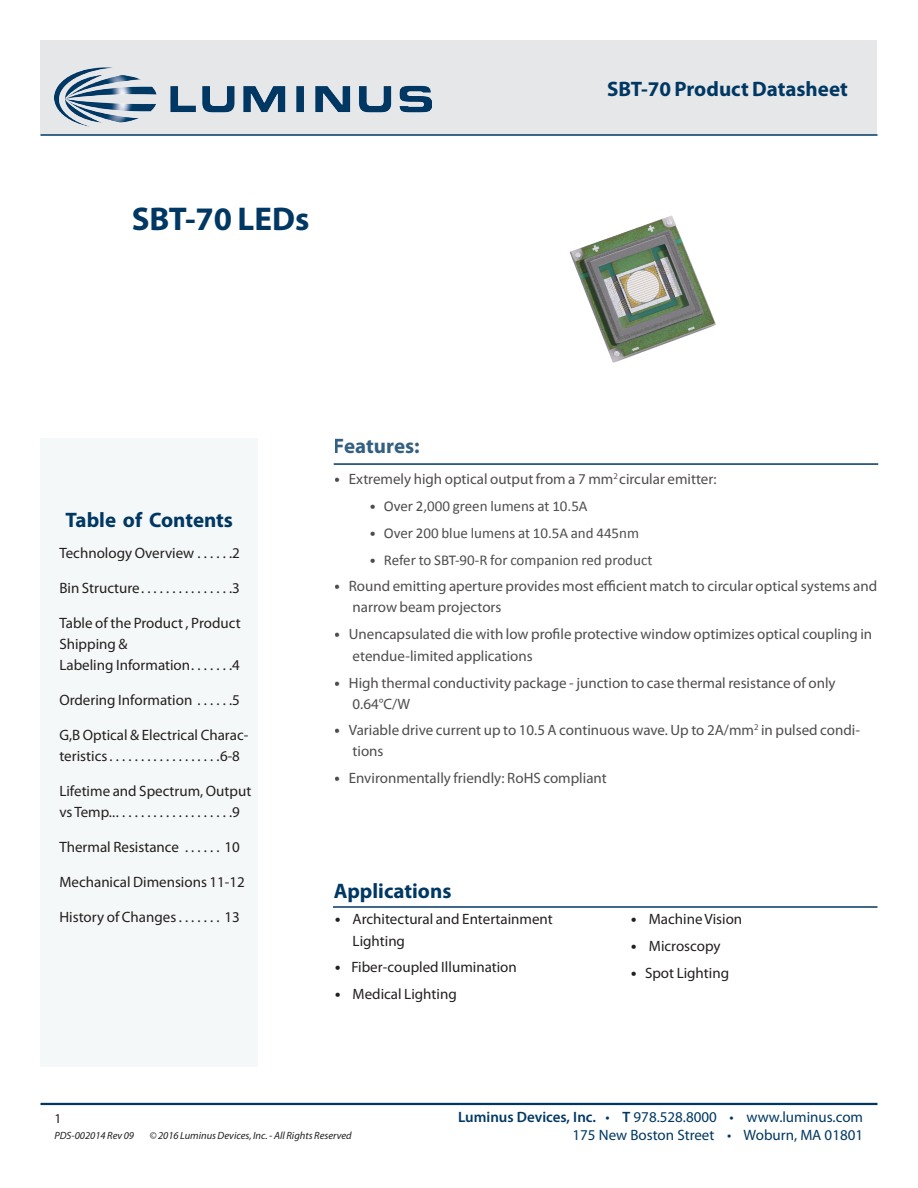
<style>
.page{position:relative;width:918px;height:1188px;background:#fff}
.page>*{position:absolute;margin:0;border:0;box-sizing:border-box;transform-origin:0 0}
.DS_Header1{font:700 33px "Myriad Pro";color:#003863}
.DS_Title1{font:700 21px "Myriad Pro";color:#003863}
.DS_Header13{font:700 21px "Myriad Pro";color:#003863}
.DS_Body_Bullet1{font:15px/21px "Myriad Pro";color:#231f20}
.t1{font:15px "Calibri";color:#231f20}
.t2{font:15px "Myriad Pro";color:#003863}
.zzFooterRight2{font:13.5px "Myriad Pro";color:#231f20}
.zzFooterRight1{font:italic 10.5px "Myriad Pro";color:#231f20}
.s1{font-family:"Trebuchet MS"}
.s2{font-weight:600}
</style>
<div class="page">
<div style="left:40px;top:438px;width:218px;height:628px;background:#f5f8f8"></div>
<div style="left:40px;top:40px;width:838px;height:95px;background:#e6e7e9"></div>
<hr style="left:40px;top:1103px;width:838px;height:2px;background:#003863">
<hr style="left:40px;top:134px;width:838px;height:2px;background:#003863">
<img style="left:54px;top:67px;width:378px;height:68px">
<hr style="left:333px;top:906px;width:545px;height:2px;background:#003863">
<hr style="left:334px;top:463px;width:544px;height:2px;background:#003863">
<img style="left:570px;top:215px;width:146px;height:148px">
<p class="DS_Header1" style="left:132px;top:197px;width:179px">SBT-70 LEDs</p>
<p class="DS_Title1" style="left:607px;top:75px;width:242px">SBT-70 Product Datasheet</p>
<p class="DS_Header13" style="left:66px;top:506px;width:169px">Table of Contents</p>
<p class="DS_Body_Bullet1" style="left:59px;top:542px;width:182px">Technology Overview . . . . . 2</p>
<p class="DS_Body_Bullet1" style="left:59px;top:577px;width:182px">Bin Structure . . . . . . . . . . . . . . 3</p>
<p class="DS_Body_Bullet1" style="left:59px;top:612px;width:183px">Table of the Product , Product<br>Shipping &amp;<br>Labeling Information . . . . . . 4</p>
<p class="DS_Body_Bullet1" style="left:59px;top:689px;width:182px">Ordering Information . . . . . 5</p>
<p class="DS_Body_Bullet1" style="left:59px;top:725px;width:191px">G,B Optical &amp; Electrical Charac&shy;teristics . . . . . . . . . . . . . . . . . 6-8</p>
<p class="DS_Body_Bullet1" style="left:59px;top:781px;width:193px">Lifetime and Spectrum, Output vs Temp.. . . . . . . . . . . . . . . . . . . 9</p>
<p class="DS_Body_Bullet1" style="left:59px;top:837px;width:182px">Thermal Resistance . . . . . . 10</p>
<p class="DS_Body_Bullet1" style="left:59px;top:872px;width:187px">Mechanical Dimensions 11-12</p>
<p class="DS_Body_Bullet1" style="left:59px;top:907px;width:182px">History of Changes . . . . . . . 13</p>
<h2 class="DS_Title1" style="left:334px;top:432px;width:87px">Features:</h2>
<p class="DS_Body_Bullet1" style="left:334px;top:468px;width:384px"><span class="s1">•</span> Extremely high optical output from a 7 mm<sup>2</sup> circular emitter:</p>
<p class="t1" style="left:369px;top:497px;width:220px"><span class="s1">•</span> Over 2,000 green lumens at 10.5A</p>
<p class="t1" style="left:369px;top:523px;width:272px"><span class="s1">•</span> Over 200 blue lumens at 10.5A and 445nm</p>
<p class="t1" style="left:369px;top:550px;width:285px"><span class="s1">•</span> Refer to SBT-90-R for companion red product</p>
<p class="DS_Body_Bullet1" style="left:353px;top:575px;width:526px;text-indent:-19px"><span class="s1">•</span> Round emitting aperture provides most efficient match to circular optical systems and narrow beam projectors</p>
<p class="DS_Body_Bullet1" style="left:353px;top:623px;width:521px;line-height:21.5px;text-indent:-19px"><span class="s1">•</span> Unencapsulated die with low profile protective window optimizes optical coupling in etendue-limited applications</p>
<p class="DS_Body_Bullet1" style="left:353px;top:672px;width:484px;line-height:21.5px;text-indent:-19px"><span class="s1">•</span> High thermal conductivity package - junction to case thermal resistance of only<br>0.64°C/W</p>
<p class="DS_Body_Bullet1" style="left:353px;top:720px;width:509px;text-indent:-19px"><span class="s1">•</span> Variable drive current up to 10.5 A continuous wave. Up to 2A/mm<sup>2</sup> in pulsed condi&shy;tions</p>
<p class="DS_Body_Bullet1" style="left:334px;top:767px;width:275px"><span class="s1">•</span> Environmentally friendly: RoHS compliant</p>
<p class="DS_Header13" style="left:334px;top:878px;width:119px">Applications</p>
<p class="DS_Body_Bullet1" style="left:353px;top:908px;width:202px;line-height:21.5px;text-indent:-19px"><span class="s1">•</span> Architectural and Entertainment<br>Lighting</p>
<p class="DS_Body_Bullet1" style="left:334px;top:957px;width:185px"><span class="s1">•</span> Fiber-coupled Illumination</p>
<p class="DS_Body_Bullet1" style="left:334px;top:984px;width:125px"><span class="s1">•</span> Medical Lighting</p>
<p class="DS_Body_Bullet1" style="left:630px;top:908px;width:114px"><span class="s1">•</span> Machine Vision</p>
<p class="DS_Body_Bullet1" style="left:630px;top:935px;width:92px"><span class="s1">•</span> Microscopy</p>
<p class="DS_Body_Bullet1" style="left:630px;top:962px;width:101px"><span class="s1">•</span> Spot Lighting</p>
<p class="zzFooterRight2" style="left:54px;top:1110px;width:8px">1</p>
<p class="zzFooterRight1" style="left:54px;top:1129px;width:81px">PDS-002014 Rev 09</p>
<p class="zzFooterRight1" style="left:149px;top:1129px;width:204px">© 2016 Luminus Devices, Inc. - All Rights Reserved</p>
<p class="t2" style="left:458px;top:1108px;width:407px"><span class="s2">Luminus Devices, Inc.</span> • <span class="s2">T</span> 978.528.8000 • www.luminus.com</p>
<p class="t2" style="left:573px;top:1126px;width:292px">175 New Boston Street • Woburn, MA 01801</p>
</div>
